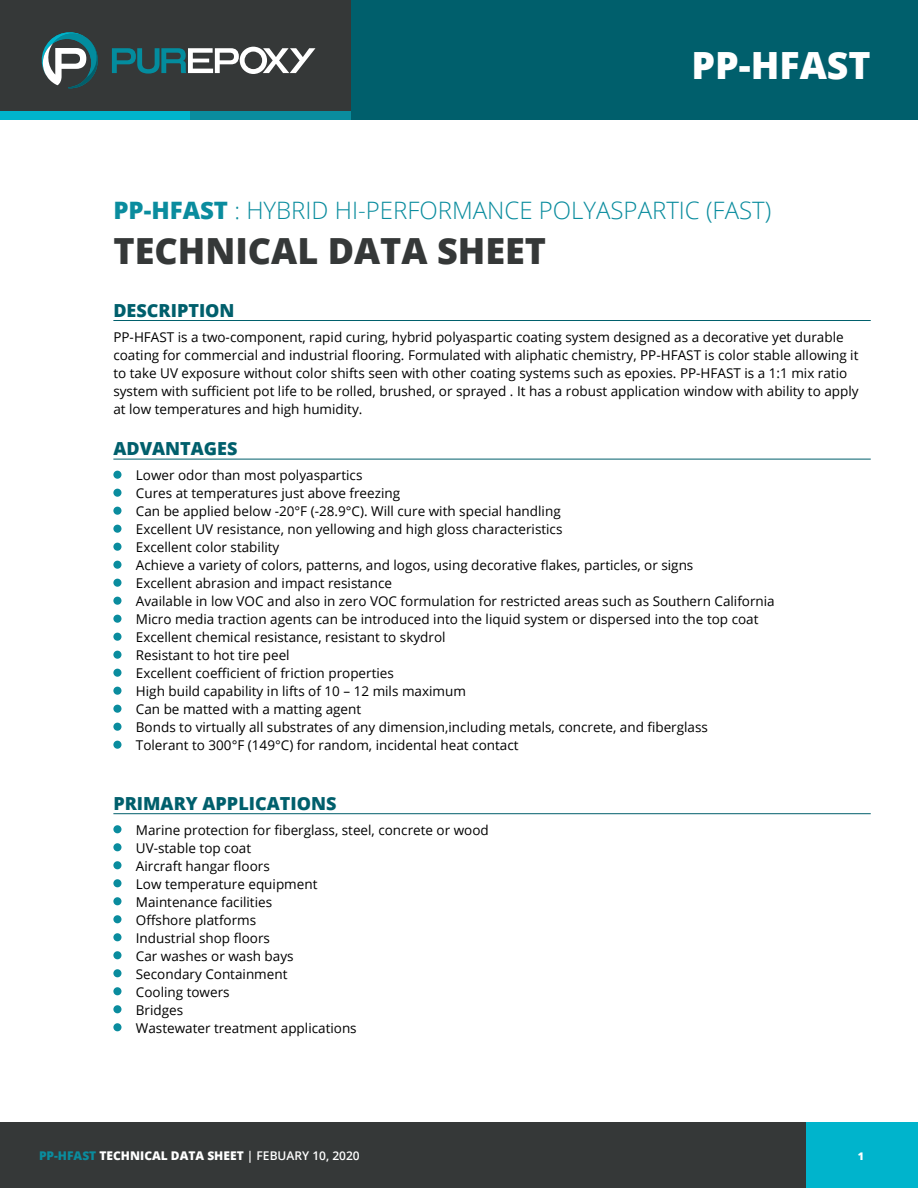
<style>
.page{position:relative;width:918px;height:1188px;background:#fff}
.page>*{position:absolute;margin:0;border:0;box-sizing:border-box;transform-origin:0 0}
.t1{font:800 37.5px "Open Sans";color:#fff}
.t2{font:800 36px "Open Sans";color:#353838}
.t3{font:300 24px "Open Sans";color:#0a8c9e}
.t4{font:800 18px "Open Sans";color:#005f6c}
.t5{font:13.5px/18px "Open Sans";color:#000}
.t6{font:800 12px "Open Sans";color:#fff}
.t7{font:800 10.5px "Open Sans";color:#fff}
.s1{font-weight:800}
.s2{color:#0a8c9e}
.s3{font-weight:600}
</style>
<div class="page">
<div style="left:0;top:0;width:351px;height:111px;background:#353838"></div>
<div style="left:0;top:111px;width:190px;height:9px;background:#00b4cc"></div>
<div style="left:190px;top:111px;width:161px;height:9px;background:#0a8c9e"></div>
<div style="left:351px;top:0;width:567px;height:120px;background:#005f6c"></div>
<svg style="left:41px;top:32px;width:57px;height:56px"></svg>
<svg style="left:112px;top:47px;width:203px;height:27px"></svg>
<div style="left:805px;top:1122px;width:113px;height:66px;background:#00b4cc"></div>
<div style="left:84px;top:1122px;width:722px;height:66px;background:#353838"></div>
<div style="left:0;top:1122px;width:113px;height:66px;background:#353838"></div>
<hr style="left:113px;top:320px;width:758px;height:1px;background:#005f6c">
<hr style="left:113px;top:459px;width:758px;height:1px;background:#005f6c">
<hr style="left:113px;top:813px;width:758px;height:1px;background:#005f6c">
<div style="left:113px;top:471px;width:9px;height:8px;background:#0a8c9e;border-radius:50%"></div>
<div style="left:113px;top:489px;width:9px;height:8px;background:#0a8c9e;border-radius:50%"></div>
<div style="left:113px;top:507px;width:9px;height:8px;background:#0a8c9e;border-radius:50%"></div>
<div style="left:113px;top:525px;width:9px;height:8px;background:#0a8c9e;border-radius:50%"></div>
<div style="left:113px;top:543px;width:9px;height:8px;background:#0a8c9e;border-radius:50%"></div>
<div style="left:113px;top:561px;width:9px;height:8px;background:#0a8c9e;border-radius:50%"></div>
<div style="left:113px;top:579px;width:9px;height:8px;background:#0a8c9e;border-radius:50%"></div>
<div style="left:113px;top:597px;width:9px;height:8px;background:#0a8c9e;border-radius:50%"></div>
<div style="left:113px;top:615px;width:9px;height:8px;background:#0a8c9e;border-radius:50%"></div>
<div style="left:113px;top:633px;width:9px;height:8px;background:#0a8c9e;border-radius:50%"></div>
<div style="left:113px;top:651px;width:9px;height:8px;background:#0a8c9e;border-radius:50%"></div>
<div style="left:113px;top:669px;width:9px;height:8px;background:#0a8c9e;border-radius:50%"></div>
<div style="left:113px;top:687px;width:9px;height:8px;background:#0a8c9e;border-radius:50%"></div>
<div style="left:113px;top:705px;width:9px;height:8px;background:#0a8c9e;border-radius:50%"></div>
<div style="left:113px;top:723px;width:9px;height:8px;background:#0a8c9e;border-radius:50%"></div>
<div style="left:113px;top:741px;width:9px;height:8px;background:#0a8c9e;border-radius:50%"></div>
<div style="left:113px;top:825px;width:9px;height:8px;background:#0a8c9e;border-radius:50%"></div>
<div style="left:113px;top:843px;width:9px;height:8px;background:#0a8c9e;border-radius:50%"></div>
<div style="left:113px;top:861px;width:9px;height:8px;background:#0a8c9e;border-radius:50%"></div>
<div style="left:113px;top:879px;width:9px;height:8px;background:#0a8c9e;border-radius:50%"></div>
<div style="left:113px;top:897px;width:9px;height:8px;background:#0a8c9e;border-radius:50%"></div>
<div style="left:113px;top:915px;width:9px;height:8px;background:#0a8c9e;border-radius:50%"></div>
<div style="left:113px;top:933px;width:9px;height:8px;background:#0a8c9e;border-radius:50%"></div>
<div style="left:113px;top:951px;width:9px;height:8px;background:#0a8c9e;border-radius:50%"></div>
<div style="left:113px;top:969px;width:9px;height:8px;background:#0a8c9e;border-radius:50%"></div>
<div style="left:113px;top:987px;width:9px;height:8px;background:#0a8c9e;border-radius:50%"></div>
<div style="left:113px;top:1005px;width:9px;height:8px;background:#0a8c9e;border-radius:50%"></div>
<div style="left:113px;top:1023px;width:9px;height:8px;background:#0a8c9e;border-radius:50%"></div>
<h1 class="t1" style="left:691px;top:37px;width:181px">PP-HFAST</h1>
<h3 class="t3" style="left:113px;top:194px;width:659px"><span class="s1">PP-HFAST</span> : HYBRID HI-PERFORMANCE POLYASPARTIC (FAST)</h3>
<h2 class="t2" style="left:113px;top:224px;width:434px">TECHNICAL DATA SHEET</h2>
<h3 class="t4" style="left:113px;top:297px;width:123px">DESCRIPTION</h3>
<p class="t5" style="left:113px;top:327px;width:747px">PP-HFAST is a two-component, rapid curing, hybrid polyaspartic coating system designed as a decorative yet durable coating for commercial and industrial flooring. Formulated with aliphatic chemistry, PP-HFAST is color stable allowing it to take UV exposure without color shifts seen with other coating systems such as epoxies. PP-HFAST is a 1:1 mix ratio system with sufficient pot life to be rolled, brushed, or sprayed . It has a robust application window with ability to apply at low temperatures and high humidity.</p>
<h3 class="t4" style="left:113px;top:435px;width:126px">ADVANTAGES</h3>
<p class="t5" style="left:136px;top:466px;width:640px">Lower odor than most polyaspartics<br>Cures at temperatures just above freezing<br>Can be applied below -20°F (-28.9°C). Will cure with special handling<br>Excellent UV resistance, non yellowing and high gloss characteristics<br>Excellent color stability<br>Achieve a variety of colors, patterns, and logos, using decorative flakes, particles, or signs<br>Excellent abrasion and impact resistance<br>Available in low VOC and also in zero VOC formulation for restricted areas such as Southern California Micro media traction agents can be introduced into the liquid system or dispersed into the top coat Excellent chemical resistance, resistant to skydrol<br>Resistant to hot tire peel<br>Excellent coefficient of friction properties<br>High build capability in lifts of 10 – 12 mils maximum<br>Can be matted with a matting agent<br>Bonds to virtually all substrates of any dimension,including metals, concrete, and fiberglass<br>Tolerant to 300°F (149°C) for random, incidental heat contact</p>
<h3 class="t4" style="left:113px;top:790px;width:225px">PRIMARY APPLICATIONS</h3>
<p class="t5" style="left:136px;top:821px;width:354px">Marine protection for fiberglass, steel, concrete or wood<br>UV-stable top coat<br>Aircraft hangar floors<br>Low temperature equipment<br>Maintenance facilities<br>Offshore platforms<br>Industrial shop floors<br>Car washes or wash bays<br>Secondary Containment<br>Cooling towers<br>Bridges<br>Wastewater treatment applications</p>
<p class="t6" style="left:39px;top:1147px;width:322px"><span class="s2">PP-HFAST</span> TECHNICAL DATA SHEET <span class="s3">| FEBUARY 10, 2020</span></p>
<p class="t7" style="left:858px;top:1148px;width:8px">1</p>
</div>
